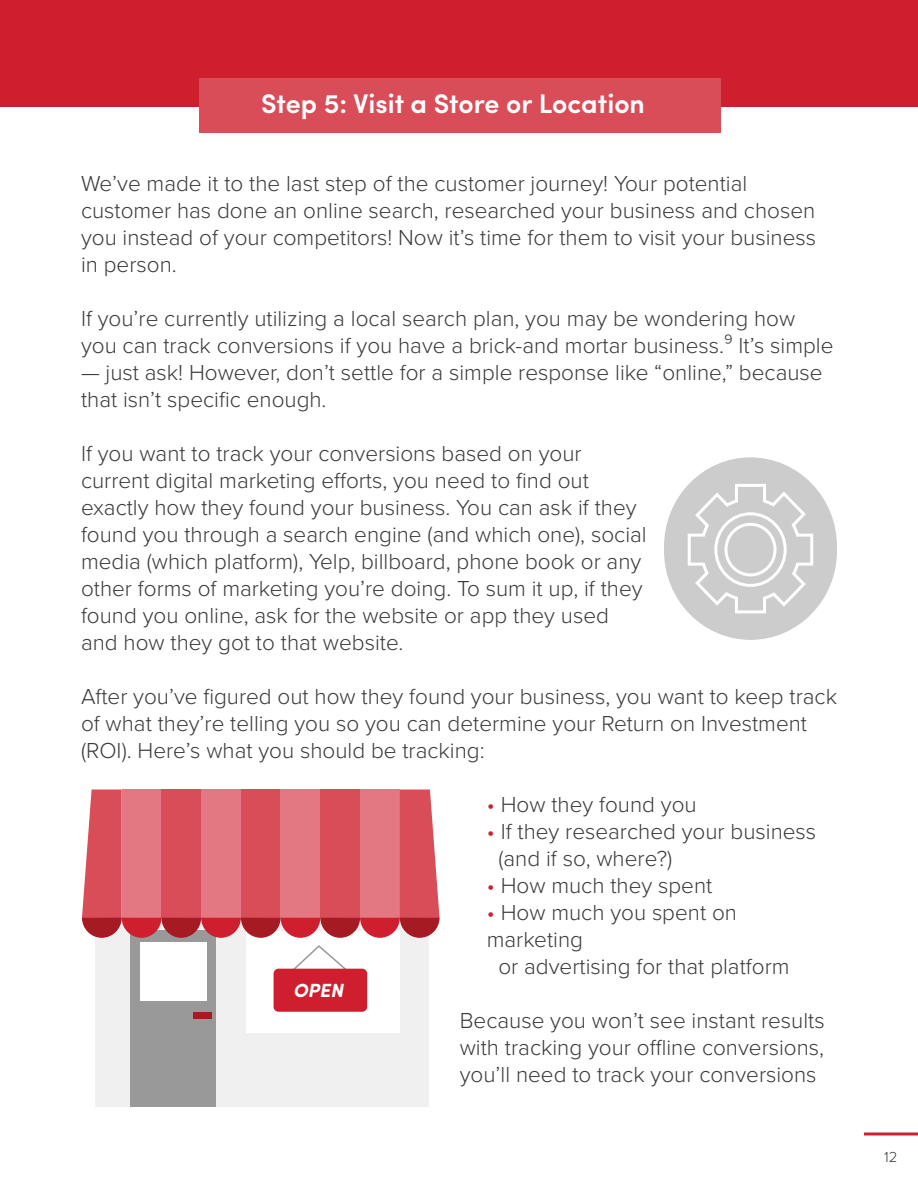
<style>
.page{position:relative;width:918px;height:1188px;background:#fff}
.page>*{position:absolute;margin:0;border:0;box-sizing:border-box;transform-origin:0 0}
.t1{font:600 27px "Sofia Pro";color:#fff}
.t2{font:300 22.5px/27px "Proxima Nova";color:#3a3a3a}
.t3{font:italic 700 19.05px "Sofia Pro";color:#fff}
.t4{font:300 15px "Proxima Nova";color:#3a3a3a}
.s1{color:#cf1f2e}
</style>
<div class="page">
<svg style="left:864px;top:1132px;width:54px;height:4px"></svg>
<div style="left:0;top:0;width:918px;height:106px;background:#cf1f2e"></div>
<div style="left:200px;top:78px;width:521px;height:55px;background:#d94d59"></div>
<svg style="left:664px;top:457px;width:173px;height:183px"></svg>
<div style="left:96px;top:918px;width:333px;height:189px;background:#f0f0f0"></div>
<div style="left:131px;top:930px;width:85px;height:177px;background:#999"></div>
<div style="left:246px;top:931px;width:154px;height:101px;background:#fff"></div>
<svg style="left:82px;top:790px;width:358px;height:148px;background:#da616b"></svg>
<div style="left:193px;top:1012px;width:19px;height:7px;background:#a61a24"></div>
<div style="left:140px;top:942px;width:67px;height:58px;background:#fff"></div>
<svg style="left:289px;top:945px;width:62px;height:24px"></svg>
<div style="left:274px;top:969px;width:93px;height:43px;background:#cf1f2e;border-radius:5px"></div>
<p class="t1" style="left:261px;top:83px;width:385px">Step 5: Visit a Store or Location</p>
<p class="t2" style="left:81px;top:168px;width:737px">We’ve made it to the last step of the customer journey! Your potential customer has done an online search, researched your business and chosen you instead of your competitors! Now it’s time for them to visit your business in person.</p>
<p class="t2" style="left:81px;top:303px;width:754px">If you’re currently utilizing a local search plan, you may be wondering how you can track conversions if you have a brick-and mortar business.⁹ It’s simple</p>
<p class="t2" style="left:81px;top:357px;width:743px">— just ask! However, don’t settle for a simple response like “online,” because that isn’t specific enough.</p>
<p class="t2" style="left:81px;top:438px;width:567px">If you want to track your conversions based on your current digital marketing efforts, you need to find out exactly how they found your business. You can ask if they found you through a search engine (and which one), social media (which platform), Yelp, billboard, phone book or any other forms of marketing you’re doing. To sum it up, if they found you online, ask for the website or app they used and how they got to that website.</p>
<p class="t2" style="left:81px;top:681px;width:758px">After you’ve figured out how they found your business, you want to keep track of what they’re telling you so you can determine your Return on Investment (ROI). Here’s what you should be tracking:</p>
<p class="t2" style="left:487px;top:789px;width:211px"><span class="s1">•</span> How they found you</p>
<p class="t2" style="left:498px;top:816px;width:319px;text-indent:-12px"><span class="s1">•</span> If they researched your business (and if so, where?)</p>
<p class="t2" style="left:487px;top:870px;width:227px"><span class="s1">•</span> How much they spent</p>
<p class="t2" style="left:487px;top:897px;width:252px"><span class="s1">•</span> How much you spent on</p>
<p class="t2" style="left:487px;top:924px;width:98px">marketing</p>
<p class="t2" style="left:498px;top:951px;width:293px">or advertising for that platform</p>
<p class="t2" style="left:460px;top:1005px;width:366px;text-align:justify">Because you won’t see instant results with tracking your offline conversions, you’ll need to track your conversions</p>
<p class="t3" style="left:293px;top:975px;width:52px">OPEN</p>
<p class="t4" style="left:884px;top:1145px;width:15px">12</p>
</div>
